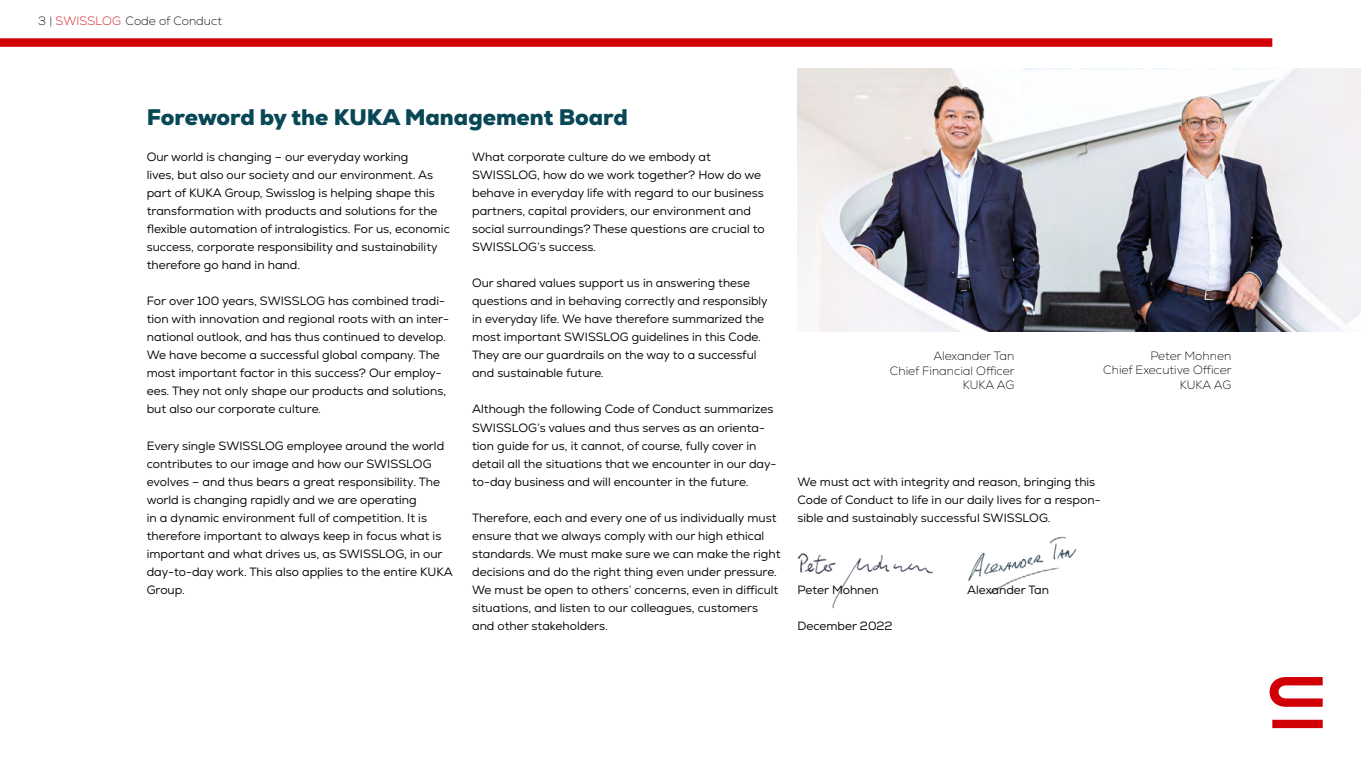
<style>
.page{position:relative;width:1361px;height:766px;background:#fff}
.page>*{position:absolute;margin:0;border:0;box-sizing:border-box;transform-origin:0 0}
.t1{font:900 22.5px "Nexafor Swisslog";color:#084756}
.t2{font:12px/18px "Nexafor Swisslog";color:#000}
.t3{font:300 12px/14.2px "Nexafor Swisslog";color:#000;text-align:right}
.s1{color:#d10007}
</style>
<div class="page">
<img style="left:797px;top:553px;width:135px;height:55px">
<img style="left:968px;top:536px;width:109px;height:58px">
<img style="left:797px;top:68px;width:564px;height:263px">
<svg style="left:1269px;top:677px;width:53px;height:51px"></svg>
<div style="left:0;top:38px;width:1272px;height:9px;background:#d10007"></div>
<p class="t3" style="left:38px;top:14px;width:185px">3 | <span class="s1">SWISSLOG</span> Code of Conduct</p>
<h1 class="t1" style="left:147px;top:103px;width:483px">Foreword by the KUKA Management Board</h1>
<p class="t2" style="left:147px;top:148px;width:305px">Our world is changing – our everyday working<br>lives, but also our society and our environment. As part of KUKA Group, Swisslog is helping shape this transformation with products and solutions for the flexible automation of intralogistics. For us, economic success, corporate responsibility and sustainability therefore go hand in hand.</p>
<p class="t2" style="left:147px;top:292px;width:304px">For over 100 years, SWISSLOG has combined tradi&shy;tion with innovation and regional roots with an inter&shy;national outlook, and has thus continued to develop.<br>We have become a successful global company. The most important factor in this success? Our employ&shy;ees. They not only shape our products and solutions, but also our corporate culture.</p>
<p class="t2" style="left:147px;top:436px;width:308px">Every single SWISSLOG employee around the world contributes to our image and how our SWISSLOG evolves – and thus bears a great responsibility. The world is changing rapidly and we are operating<br>in a dynamic environment full of competition. It is therefore important to always keep in focus what is important and what drives us, as SWISSLOG, in our day-to-day work. This also applies to the entire KUKA Group.</p>
<p class="t2" style="left:472px;top:148px;width:294px">What corporate culture do we embody at SWISSLOG, how do we work together? How do we behave in everyday life with regard to our business partners, capital providers, our environment and social surroundings? These questions are crucial to SWISSLOG’s success.</p>
<p class="t2" style="left:472px;top:274px;width:297px">Our shared values support us in answering these questions and in behaving correctly and responsibly in everyday life. We have therefore summarized the most important SWISSLOG guidelines in this Code.<br>They are our guardrails on the way to a successful and sustainable future.</p>
<p class="t2" style="left:472px;top:400px;width:306px">Although the following Code of Conduct summarizes SWISSLOG’s values and thus serves as an orienta&shy;tion guide for us, it cannot, of course, fully cover in detail all the situations that we encounter in our day&shy;to-day business and will encounter in the future.</p>
<p class="t2" style="left:472px;top:508px;width:310px">Therefore, each and every one of us individually must ensure that we always comply with our high ethical standards. We must make sure we can make the right decisions and do the right thing even under pressure.<br>We must be open to others’ concerns, even in difficult situations, and listen to our colleagues, customers and other stakeholders.</p>
<p class="t3" style="left:890px;top:349px;width:126px">Alexander Tan<br>Chief Financial Officer<br>KUKA AG</p>
<p class="t3" style="left:1103px;top:349px;width:130px">Peter Mohnen<br>Chief Executive Officer<br>KUKA AG</p>
<p class="t2" style="left:797px;top:472px;width:305px">We must act with integrity and reason, bringing this<br>Code of Conduct to life in our daily lives for a respon&shy;sible and sustainably successful SWISSLOG.</p>
<p class="t2" style="left:797px;top:580px;width:83px">Peter Mohnen</p>
<p class="t2" style="left:967px;top:580px;width:83px">Alexander Tan</p>
<p class="t2" style="left:797px;top:616px;width:97px">December 2022</p>
</div>
